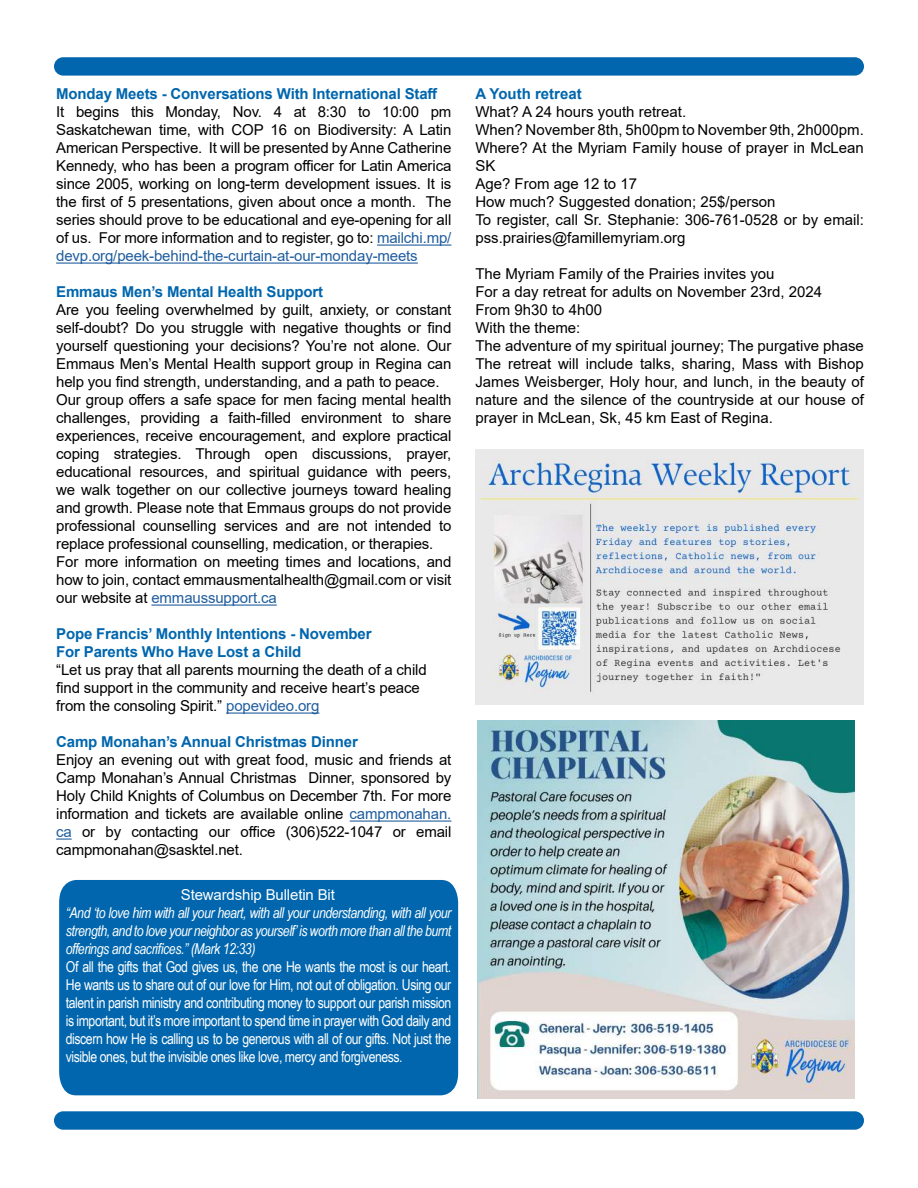
<style>
.page{position:relative;width:918px;height:1188px;background:#fff}
.page>*{position:absolute;margin:0;border:0;box-sizing:border-box;transform-origin:0 0}
.t1{font:15px/18px "Arial";letter-spacing:-.01em;color:#000}
.t2{font:15px/18px "Arial Narrow";letter-spacing:-.03em;color:#fff;text-align:justify}
.t3{font:700 15px/18px "Arial";letter-spacing:-.01em;color:#0166ad}
.t4{font:italic 15px/18px "Arial Narrow";letter-spacing:-.03em;color:#fff;text-align:justify}
.t5{font:15px "Arial";letter-spacing:-.01em;color:#fff}
.s1{color:#205d9e}
</style>
<div class="page">
<hr style="left:377px;top:245px;width:74px;height:1px;background:#205d9e">
<hr style="left:56px;top:263px;width:362px;height:1px;background:#205d9e">
<hr style="left:151px;top:605px;width:126px;height:1px;background:#205d9e">
<hr style="left:226px;top:713px;width:93px;height:1px;background:#205d9e">
<hr style="left:350px;top:821px;width:101px;height:1px;background:#205d9e">
<svg style="left:56px;top:839px;width:16px;height:1px"></svg>
<div style="left:54px;top:57px;width:810px;height:19px;background:#0166ad;border-radius:9px"></div>
<div style="left:54px;top:1111px;width:810px;height:19px;background:#0166ad;border-radius:9px"></div>
<img style="left:477px;top:720px;width:378px;height:378px">
<div style="left:59px;top:880px;width:400px;height:216px;background:#0166ad"></div>
<img style="left:475px;top:449px;width:389px;height:255px">
<p class="t3" style="left:56px;top:85px;width:383px">Monday Meets - Conversations With International Staff</p>
<p class="t1" style="left:56px;top:104px;width:397px;text-align:justify">It begins this Monday, Nov. 4 at 8:30 to 10:00 pm Saskatchewan time, with COP 16 on Biodiversity: A Latin American Perspective. It will be presented by Anne Catherine Kennedy, who has been a program ofÏcer for Latin America since 2005, working on long-term development issues. It is the first of 5 presentations, given about once a month. The series should prove to be educational and eye-opening for all of us. For more information and to register, go to: <span class="s1">mailchi.mp/ devp.org/peek-behind-the-curtain-at-our-monday-meets</span></p>
<p class="t3" style="left:56px;top:285px;width:269px">Emmaus Men’s Mental Health Support</p>
<p class="t1" style="left:56px;top:302px;width:397px">Are you feeling overwhelmed by guilt, anxiety, or constant self-doubt? Do you struggle with negative thoughts or find yourself questioning your decisions? You’re not alone. Our Emmaus Men’s Mental Health support group in Regina can help you find strength, understanding, and a path to peace.<br>Our group offers a safe space for men facing mental health challenges, providing a faith-filled environment to share experiences, receive encouragement, and explore practical coping strategies. Through open discussions, prayer, educational resources, and spiritual guidance with peers, we walk together on our collective journeys toward healing and growth. Please note that Emmaus groups do not provide professional counselling services and are not intended to replace professional counselling, medication, or therapies.<br>For more information on meeting times and locations, and how to join, contact emmausmentalhealth@gmail.com or visit our website at <span class="s1">emmaussupport.ca</span></p>
<p class="t3" style="left:56px;top:627px;width:317px">Pope Francis’ Monthly Intentions - November<br>For Parents Who Have Lost a Child</p>
<p class="t1" style="left:56px;top:661px;width:372px">“Let us pray that all parents mourning the death of a child find support in the community and receive heart’s peace from the consoling Spirit.” <span class="s1">popevideo.org</span></p>
<p class="t3" style="left:56px;top:735px;width:303px">Camp Monahan’s Annual Christmas Dinner</p>
<p class="t1" style="left:56px;top:752px;width:397px;text-align:justify">Enjoy an evening out with great food, music and friends at Camp Monahan’s Annual Christmas Dinner, sponsored by Holy Child Knights of Columbus on December 7th. For more information and tickets are available online <span class="s1">campmonahan. ca</span> or by contacting our ofÏce (306)522-1047 or email campmonahan@sasktel.net.</p>
<p class="t5" style="left:181px;top:889px;width:156px">Stewardship Bulletin Bit</p>
<p class="t4" style="left:66px;top:905px;width:387px">“And ‘to love him with all your heart, with all your understanding, with all your strength, and to love your neighbor as yourself’ is worth more than all the burnt offerings and sacrifices.” (Mark 12:33)</p>
<p class="t2" style="left:66px;top:959px;width:387px">Of all the gifts that God gives us, the one He wants the most is our heart.<br>He wants us to share out of our love for Him, not out of obligation. Using our talent in parish ministry and contributing money to support our parish mission is important, but it’s more important to spend time in prayer with God daily and discern how He is calling us to be generous with all of our gifts. Not just the visible ones, but the invisible ones like love, mercy and forgiveness.</p>
<p class="t3" style="left:475px;top:87px;width:108px">A Youth retreat</p>
<p class="t1" style="left:475px;top:104px;width:390px">What? A 24 hours youth retreat.<br>When? November 8th, 5h00pm to November 9th, 2h000pm.<br>Where? At the Myriam Family house of prayer in McLean SK<br>Age? From age 12 to 17<br>How much? Suggested donation; 25$/person<br>To register, call Sr. Stephanie: 306-761-0528 or by email: pss.prairies@famillemyriam.org</p>
<p class="t1" style="left:475px;top:266px;width:390px">The Myriam Family of the Prairies invites you<br>For a day retreat for adults on November 23rd, 2024<br>From 9h30 to 4h00<br>With the theme:<br>The adventure of my spiritual journey; The purgative phase The retreat will include talks, sharing, Mass with Bishop James Weisberger, Holy hour, and lunch, in the beauty of nature and the silence of the countryside at our house of prayer in McLean, Sk, 45 km East of Regina.</p>
</div>
